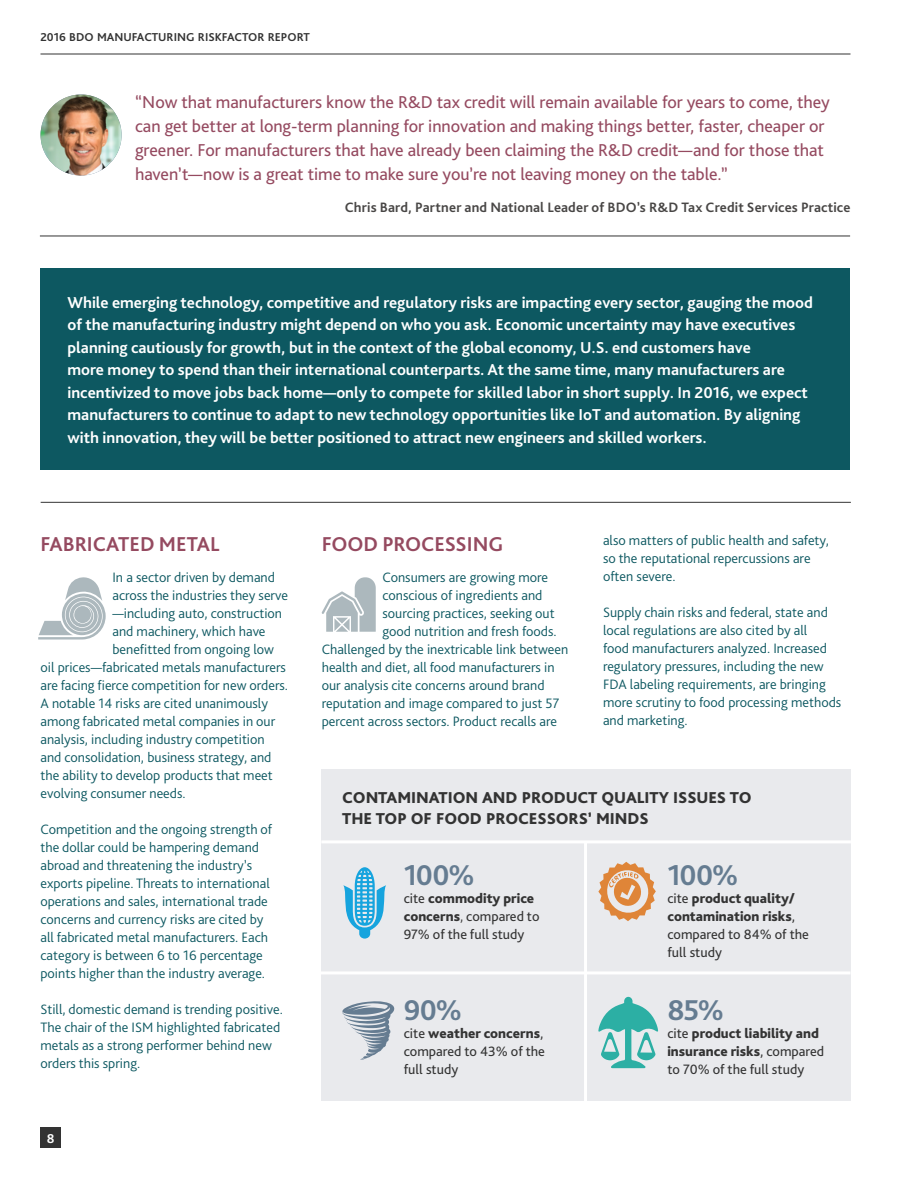
<style>
.page{position:relative;width:918px;height:1188px;background:#fff}
.page>*{position:absolute;margin:0;border:0;box-sizing:border-box;transform-origin:0 0}
.t1{font:700 30px "Bliss Pro";letter-spacing:-.035em;color:#657c91}
.t2{font:700 21px "Bliss Pro";letter-spacing:-.005em;color:#954a60}
.t3{font:18px/24px "Bliss Pro";letter-spacing:-.005em;color:#954a60}
.t4{font:700 16.5px/22.5px "Bliss Pro";color:#fff}
.t5{font:800 16.5px/21px "Bliss Pro";letter-spacing:-.005em;color:#333}
.t6{font:300 14.25px/18px "Bliss Pro";color:#0d5861}
.t7{font:800 14.25px/18px "Bliss Pro";color:#333}
.t8{font:14.25px/18px "Bliss Pro";color:#333}
.t9{font:700 14.25px "Bliss Pro";letter-spacing:.01em;color:#484645}
.t10{font:700 13.5px "Bliss Pro";color:#fff}
.t11{font:700 12px "Bliss Pro";color:#333}
.s1{font-weight:800}
.s2{font-weight:300}
.s3{font-weight:400}
</style>
<div class="page">
<div style="left:321px;top:769px;width:529px;height:332px;background:#e9eaed"></div>
<img style="left:41px;top:95px;width:81px;height:81px">
<svg style="left:343px;top:867px;width:43px;height:72px"></svg>
<svg style="left:598px;top:862px;width:58px;height:59px"></svg>
<svg style="left:342px;top:1001px;width:52px;height:59px"></svg>
<svg style="left:598px;top:997px;width:60px;height:71px"></svg>
<hr style="left:40px;top:236px;width:810px;height:1px;background:#333">
<div style="left:40px;top:268px;width:810px;height:202px;background:#0d5861"></div>
<hr style="left:584px;top:842px;width:3px;height:265px;background:#fff">
<hr style="left:321px;top:971px;width:529px;height:3px;background:#fff">
<hr style="left:321px;top:840px;width:530px;height:3px;background:#fff">
<hr style="left:41px;top:502px;width:810px;height:1px;background:#333">
<svg style="left:38px;top:577px;width:68px;height:63px"></svg>
<svg style="left:322px;top:577px;width:54px;height:55px"></svg>
<hr style="left:40px;top:54px;width:810px;height:1px;background:#333">
<div style="left:40px;top:1127px;width:21px;height:21px;background:#333"></div>
<p class="t11" style="left:40px;top:29px;width:271px">2016 BDO MANUFACTURING RISKFACTOR REPORT</p>
<p class="t3" style="left:135px;top:90px;width:696px">“Now that manufacturers know the R&amp;D tax credit will remain available for years to come, they can get better at long-term planning for innovation and making things better, faster, cheaper or greener. For manufacturers that have already been claiming the R&amp;D credit—and for those that haven’t—now is a great time to make sure you’re not leaving money on the table.”</p>
<p class="t9" style="left:345px;top:198px;width:507px">Chris Bard, Partner and National Leader of BDO’s R&amp;D Tax Credit Services Practice</p>
<p class="t4" style="left:68px;top:291px;width:747px">While emerging technology, competitive and regulatory risks are impacting every sector, gauging the mood of the manufacturing industry might depend on who you ask. Economic uncertainty may have executives planning cautiously for growth, but in the context of the global economy, U.S. end customers have<br>more money to spend than their international counterparts. At the same time, many manufacturers are incentivized to move jobs back home—only to compete for skilled labor in short supply. In 2016, we expect manufacturers to continue to adapt to new technology opportunities like IoT and automation. By aligning with innovation, they will be better positioned to attract new engineers and skilled workers.</p>
<h2 class="t2" style="left:40px;top:531px;width:181px">FABRICATED METAL</h2>
<p class="t6" style="left:112px;top:568px;width:164px">In a sector driven by demand</p>
<p class="t6" style="left:112px;top:586px;width:177px">across the industries they serve</p>
<p class="t6" style="left:112px;top:604px;width:171px">—including auto, construction</p>
<p class="t6" style="left:112px;top:622px;width:155px">and machinery, which have</p>
<p class="t6" style="left:112px;top:640px;width:163px">benefitted from ongoing low</p>
<p class="t6" style="left:41px;top:658px;width:247px">oil prices—fabricated metals manufacturers</p>
<p class="t6" style="left:41px;top:676px;width:249px">are facing fierce competition for new orders.</p>
<p class="t6" style="left:41px;top:694px;width:229px">A notable 14 risks are cited unanimously</p>
<p class="t6" style="left:41px;top:712px;width:236px">among fabricated metal companies in our</p>
<p class="t6" style="left:41px;top:730px;width:226px">analysis, including industry competition</p>
<p class="t6" style="left:41px;top:748px;width:232px">and consolidation, business strategy, and</p>
<p class="t6" style="left:41px;top:766px;width:234px">the ability to develop products that meet</p>
<p class="t6" style="left:41px;top:784px;width:147px">evolving consumer needs.</p>
<p class="t6" style="left:41px;top:820px;width:233px">Competition and the ongoing strength of the dollar could be hampering demand abroad and threatening the industry’s exports pipeline. Threats to international operations and sales, international trade concerns and currency risks are cited by all fabricated metal manufacturers. Each category is between 6 to 16 percentage points higher than the industry average.</p>
<p class="t6" style="left:41px;top:1000px;width:244px">Still, domestic demand is trending positive.<br>The chair of the ISM highlighted fabricated metals as a strong performer behind new orders this spring.</p>
<p class="t10" style="left:47px;top:1130px;width:9px">8</p>
<h2 class="t2" style="left:322px;top:531px;width:183px">FOOD PROCESSING</h2>
<p class="t6" style="left:382px;top:568px;width:167px">Consumers are growing more</p>
<p class="t6" style="left:382px;top:586px;width:162px">conscious of ingredients and</p>
<p class="t6" style="left:382px;top:604px;width:174px">sourcing practices, seeking out</p>
<p class="t6" style="left:382px;top:622px;width:176px">good nutrition and fresh foods.</p>
<p class="t6" style="left:322px;top:640px;width:248px">Challenged by the inextricable link between</p>
<p class="t6" style="left:322px;top:658px;width:234px">health and diet, all food manufacturers in</p>
<p class="t6" style="left:322px;top:676px;width:224px">our analysis cite concerns around brand</p>
<p class="t6" style="left:322px;top:694px;width:239px">reputation and image compared to just 57</p>
<p class="t6" style="left:322px;top:712px;width:237px">percent across sectors. Product recalls are</p>
<p class="t6" style="left:603px;top:531px;width:227px">also matters of public health and safety, so the reputational repercussions are often severe.</p>
<p class="t6" style="left:603px;top:603px;width:240px">Supply chain risks and federal, state and local regulations are also cited by all<br>food manufacturers analyzed. Increased regulatory pressures, including the new FDA labeling requirements, are bringing more scrutiny to food processing methods and marketing.</p>
<p class="t5" style="left:342px;top:787px;width:411px">CONTAMINATION AND PRODUCT QUALITY ISSUES TO<br>THE TOP OF FOOD PROCESSORS’ MINDS</p>
<h1 class="t1" style="left:404px;top:856px;width:72px">100%</h1>
<p class="t8" style="left:404px;top:889px;width:137px">cite <span class="s1">commodity price concerns</span><span class="s2">,</span> compared to<br>97% of the full study</p>
<h1 class="t1" style="left:404px;top:991px;width:60px">90%</h1>
<p class="t8" style="left:404px;top:1024px;width:143px;text-align:justify">cite <span class="s1">weather concerns</span>, compared to 43% of the full study</p>
<h1 class="t1" style="left:667px;top:856px;width:72px">100%</h1>
<p class="t7" style="left:667px;top:889px;width:143px"><span class="s3">cite</span> product quality/ contamination risks<span class="s3">, compared to 84% of the full study</span></p>
<h1 class="t1" style="left:667px;top:991px;width:58px">85%</h1>
<p class="t7" style="left:667px;top:1024px;width:158px"><span class="s3">cite</span> product liability and insurance risks<span class="s3">, compared to 70% of the full study</span></p>
</div>
